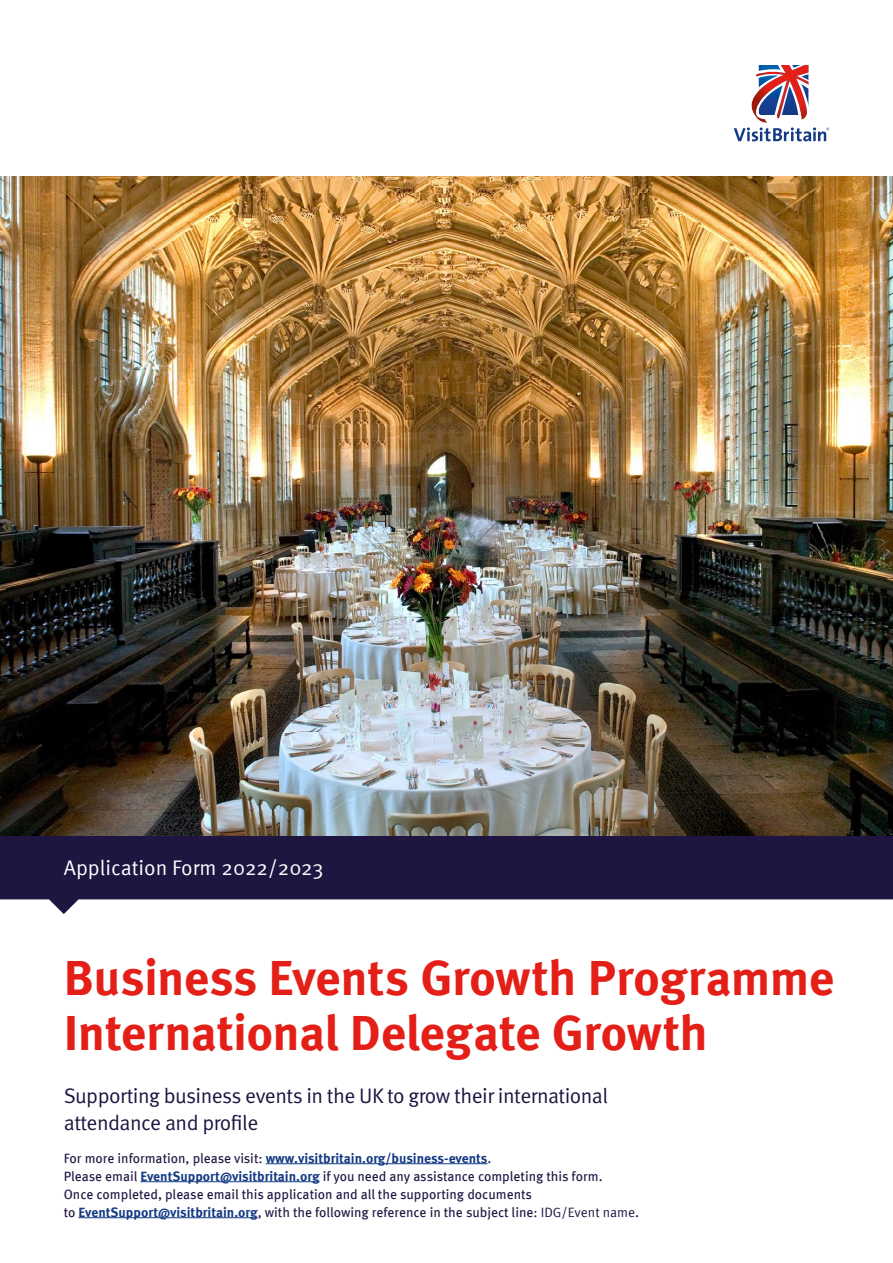
<style>
.page{position:relative;width:893px;height:1263px;background:#fff}
.page>*{position:absolute;margin:0;border:0;box-sizing:border-box;transform-origin:0 0}
.t1{font:700 49.5px/55.3px "Meta Pro";letter-spacing:-.015em;color:#e41f18}
.t2{font:21px/27px "Meta Pro Norm";letter-spacing:-.025em;color:#1e1541}
.t3{font:21px "Meta Pro";color:#fff}
.t4{font:13.5px/18px "Meta Pro";color:#1e1541}
.s1{font-weight:700;color:#143a84}
.s2{font-style:inherit}
</style>
<div class="page">
<svg style="left:0;top:836px;width:893px;height:78px;fill:#1e1541"></svg>
<img style="left:0;top:176px;width:893px;height:660px">
<svg style="left:734px;top:65px;width:95px;height:76px"></svg>
<hr style="left:266px;top:1163px;width:222px;height:1px;background:#143a84">
<hr style="left:140px;top:1181px;width:180px;height:1px;background:#143a84">
<hr style="left:78px;top:1217px;width:180px;height:1px;background:#143a84">
<h2 class="t3" style="left:64px;top:852px;width:261px">Application Form 2022/2023</h2>
<h1 class="t1" style="left:64px;top:946px;width:772px">Business Events Growth Programme<br>International Delegate Growth</h1>
<h2 class="t2" style="left:64px;top:1081px;width:546px">Supporting business events in the UK to grow their international attendance and profile</h2>
<p class="t4" style="left:64px;top:1148px;width:577px">For more information, please visit: <span class="s1">www.visitbritain.org/business-events</span>.<br>Please email <span class="s1">EventSupport@visitbritain.org</span> if you need any assistance completing this form.<br>Once completed, please email this application and all the supporting documents<br>to <span class="s1">EventSupport@visitbritain.org</span>, with the following reference in the subject line: <span class="s2">IDG/Event name</span>.</p>
</div>
